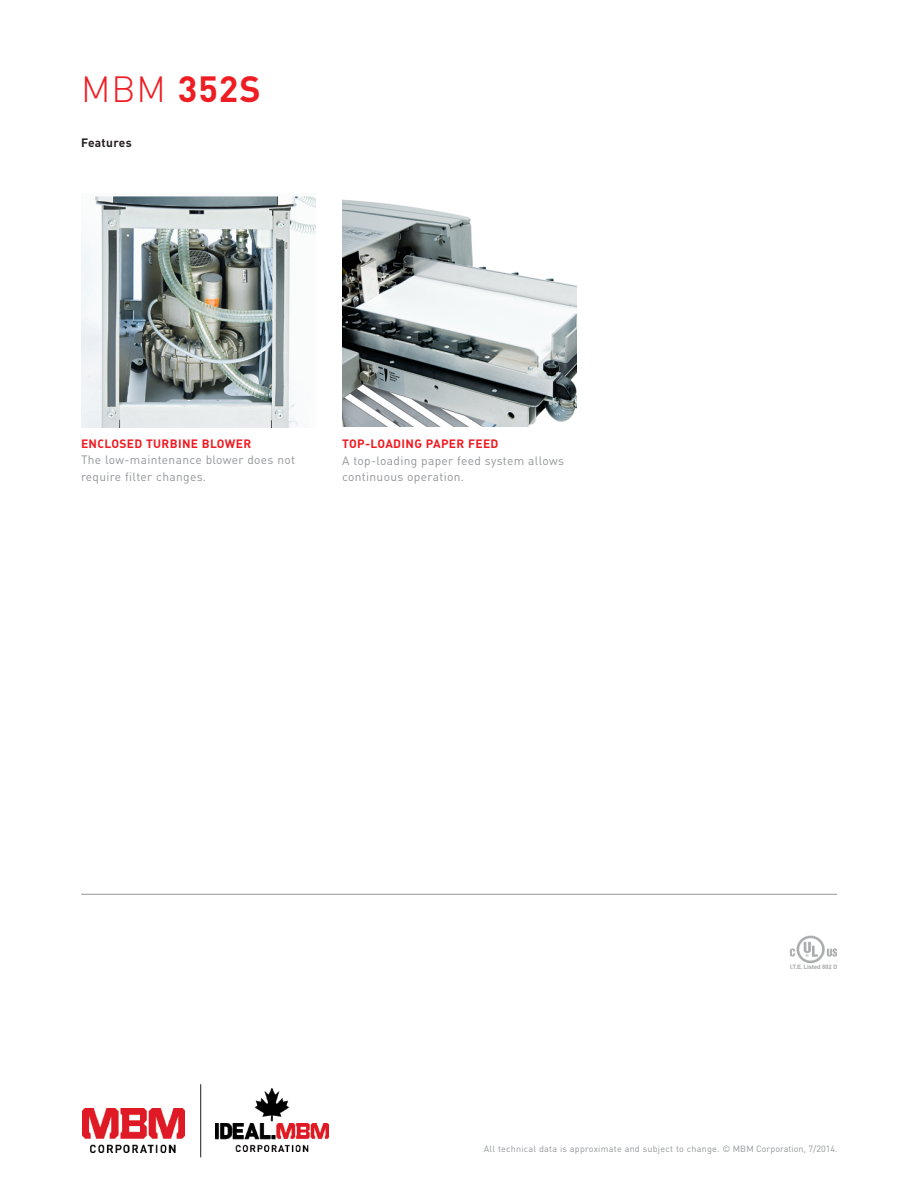
<style>
.page{position:relative;width:918px;height:1188px;background:#fff}
.page>*{position:absolute;margin:0;border:0;box-sizing:border-box;transform-origin:0 0}
.t1{font:700 36px "DIN";color:#ee1d23}
.t2{font:12px/16.5px "DIN";letter-spacing:.025em;color:#939598}
.t3{font:700 12px "DIN";letter-spacing:.025em;color:#ee1d23}
.t4{font:700 12px "DIN";letter-spacing:.025em;color:#231f20}
.t5{font:9px "DIN";letter-spacing:.025em;color:#939598}
.s1{font-weight:300}
</style>
<div class="page">
<img style="left:81px;top:196px;width:235px;height:232px">
<img style="left:789px;top:935px;width:47px;height:34px">
<img style="left:82px;top:1108px;width:103px;height:44px">
<img style="left:215px;top:1089px;width:113px;height:63px">
<hr style="left:200px;top:1084px;width:1px;height:73px;background:#231f20">
<hr style="left:81px;top:894px;width:756px;height:1px;background:#939598">
<img style="left:342px;top:199px;width:235px;height:228px">
<h1 class="t1" style="left:81px;top:68px;width:181px"><span class="s1">MBM</span> 352S</h1>
<p class="t4" style="left:81px;top:135px;width:52px">Features</p>
<p class="t3" style="left:81px;top:437px;width:172px">ENCLOSED TURBINE BLOWER</p>
<p class="t2" style="left:81px;top:452px;width:216px">The low-maintenance blower does not require filter changes.</p>
<p class="t3" style="left:342px;top:437px;width:158px">TOP-LOADING PAPER FEED</p>
<p class="t2" style="left:342px;top:452px;width:223px">A top-loading paper feed system allows continuous operation.</p>
<p class="t5" style="left:484px;top:1144px;width:355px">All technical data is approximate and subject to change. © MBM Corporation, 7/2014.</p>
</div>
